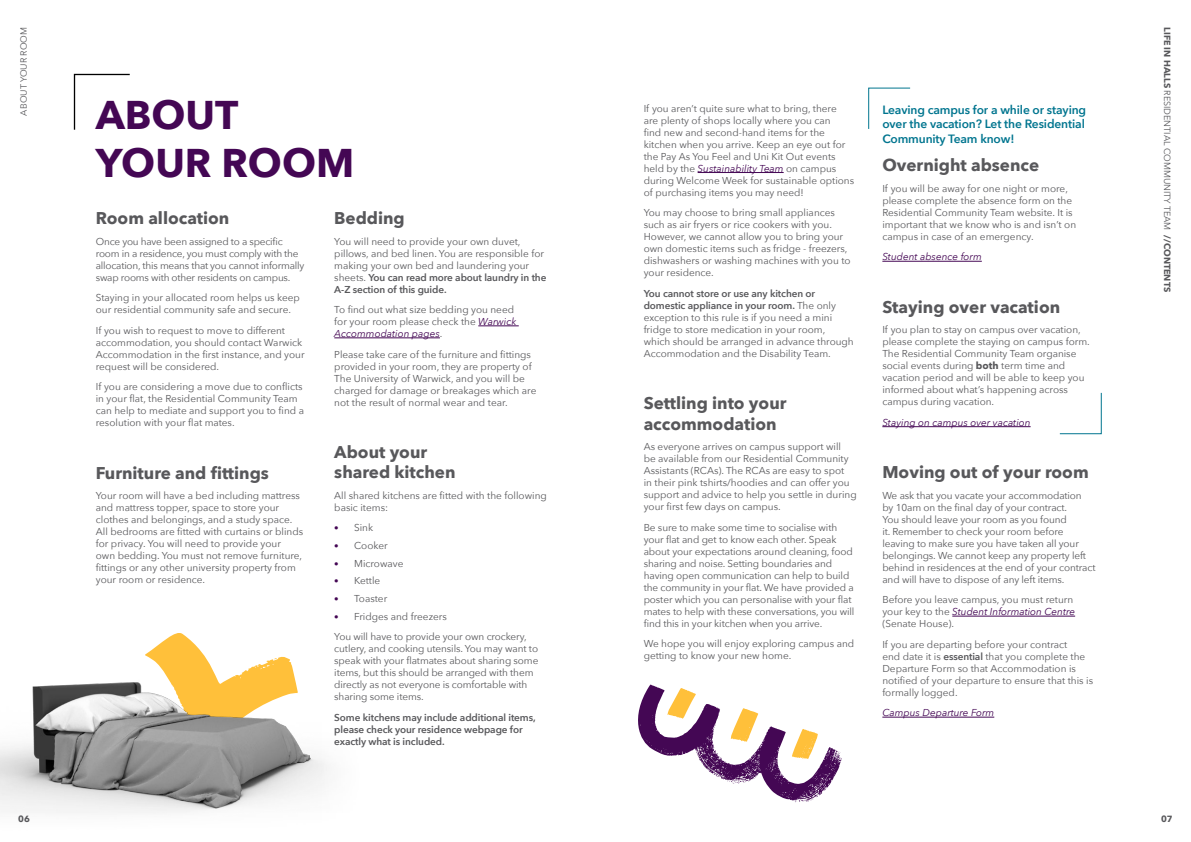
<style>
.page{position:relative;width:1191px;height:842px;background:#fff}
.page>*{position:absolute;margin:0;border:0;box-sizing:border-box;transform-origin:0 0}
.t1{font:700 40px/48px "Avenir Next";color:#440754}
.t2{font:700 17px/20.4px "Avenir Next";color:#58585b}
.t3{font:600 12px/14.4px "Avenir Next";letter-spacing:-.01em;color:#00758f;text-align:justify}
.t4{font:10px/12px "Avenir Next";color:#58585b}
.t5{font:10px/12px "Avenir Next";letter-spacing:-.02em;color:#58585b}
.t6{font:600 10px/12px "Avenir Next";letter-spacing:-.01em;color:#58585b}
.t7{font:italic 10px "Avenir Next";color:#440754}
.t8{font:9px "Avenir Next";color:#58585b}
.t9{font:700 9px "Avenir Next";color:#58585b}
.s1{font-style:italic;color:#440754}
.s2{font-weight:600}
.s3{font-size:9px;color:#440754}
.s4{font-weight:700}
</style>
<div class="page">
<hr style="left:478px;top:326px;width:41px;height:1px;background:#440754">
<hr style="left:334px;top:338px;width:106px;height:1px;background:#440754">
<svg style="left:73px;top:73px;width:57px;height:57px"></svg>
<hr style="left:697px;top:172px;width:86px;height:1px;background:#440754">
<hr style="left:882px;top:261px;width:99px;height:1px;background:#440754">
<hr style="left:882px;top:426px;width:148px;height:1px;background:#440754">
<hr style="left:952px;top:616px;width:123px;height:1px;background:#440754">
<hr style="left:882px;top:717px;width:112px;height:1px;background:#440754">
<svg style="left:868px;top:87px;width:43px;height:42px"></svg>
<svg style="left:1059px;top:392px;width:43px;height:43px"></svg>
<img style="left:0;top:633px;width:327px;height:180px">
<svg style="left:638px;top:684px;width:204px;height:119px"></svg>
<p class="t8" style="left:16px;top:115px;width:90px;rotate:-90deg">ABOUT YOUR ROOM</p>
<h1 class="t1" style="left:96px;top:91px;width:260px">ABOUT<br>YOUR ROOM</h1>
<p class="t4" style="left:643px;top:102px;width:212px">If you aren’t quite sure what to bring, there<br>are plenty of shops locally where you can<br>find new and second-hand items for the kitchen when you arrive. Keep an eye out for the Pay As You Feel and Uni Kit Out events held by the <span class="s1">Sustainability Team</span> on campus during Welcome Week for sustainable options of purchasing items you may need!</p>
<p class="t4" style="left:643px;top:206px;width:208px">You may choose to bring small appliances such as air fryers or rice cookers with you.<br>However, we cannot allow you to bring your own domestic items such as fridge - freezers, dishwashers or washing machines with you to your residence.</p>
<p class="t4" style="left:643px;top:287px;width:212px"><span class="s2">You cannot store or use any kitchen or domestic appliance in your room.</span> The only exception to this rule is if you need a mini fridge to store medication in your room, which should be arranged in advance through Accommodation and the Disability Team.</p>
<h2 class="t2" style="left:643px;top:393px;width:144px">Settling into your accommodation</h2>
<p class="t4" style="left:643px;top:440px;width:214px">As everyone arrives on campus support will<br>be available from our Residential Community Assistants (RCAs). The RCAs are easy to spot<br>in their pink tshirts/hoodies and can offer you support and advice to help you settle in during your first few days on campus.</p>
<p class="t4" style="left:643px;top:521px;width:212px">Be sure to make some time to socialise with your flat and get to know each other. Speak about your expectations around cleaning, food sharing and noise. Setting boundaries and having open communication can help to build the community in your flat. We have provided a poster which you can personalise with your flat mates to help with these conversations, you will find this in your kitchen when you arrive.</p>
<p class="t4" style="left:643px;top:637px;width:212px">We hope you will enjoy exploring campus and getting to know your new home.</p>
<h2 class="t2" style="left:96px;top:208px;width:135px">Room allocation</h2>
<p class="t5" style="left:96px;top:235px;width:210px">Once you have been assigned to a specific room in a residence, you must comply with the allocation, this means that you cannot informally swap rooms with other residents on campus.</p>
<p class="t4" style="left:96px;top:291px;width:206px">Staying in your allocated room helps us keep our residential community safe and secure.</p>
<p class="t4" style="left:96px;top:324px;width:210px">If you wish to request to move to different accommodation, you should contact Warwick Accommodation in the first instance, and your request will be considered.</p>
<p class="t4" style="left:96px;top:380px;width:210px">If you are considering a move due to conflicts in your flat, the Residential Community Team can help to mediate and support you to find a resolution with your flat mates.</p>
<h2 class="t2" style="left:96px;top:462px;width:175px">Furniture and fittings</h2>
<p class="t4" style="left:96px;top:489px;width:209px">Your room will have a bed including mattress and mattress topper, space to store your clothes and belongings, and a study space.<br>All bedrooms are fitted with curtains or blinds for privacy. You will need to provide your<br>own bedding. You must not remove furniture, fittings or any other university property from your room or residence.</p>
<h2 class="t2" style="left:334px;top:208px;width:72px">Bedding</h2>
<p class="t4" style="left:334px;top:235px;width:214px">You will need to provide your own duvet, pillows, and bed linen. You are responsible for making your own bed and laundering your sheets. <span class="s2">You can read more about laundry in the A-Z section of this guide.</span></p>
<p class="t4" style="left:334px;top:303px;width:183px">To find out what size bedding you need for your room please check the <span class="s1">Warwick<br>Accommodation pages</span>.</p>
<p class="t4" style="left:334px;top:348px;width:204px">Please take care of the furniture and fittings provided in your room, they are property of The University of Warwick, and you will be charged for damage or breakages which are not the result of normal wear and tear.</p>
<h2 class="t2" style="left:334px;top:442px;width:123px">About your shared kitchen</h2>
<p class="t4" style="left:334px;top:489px;width:214px">All shared kitchens are fitted with the following basic items:</p>
<p class="t4" style="left:334px;top:521px;width:40px"><span class="s3">•</span> Sink</p>
<p class="t4" style="left:334px;top:539px;width:55px"><span class="s3">•</span> Cooker</p>
<p class="t4" style="left:334px;top:557px;width:71px"><span class="s3">•</span> Microwave</p>
<p class="t4" style="left:334px;top:574px;width:48px"><span class="s3">•</span> Kettle</p>
<p class="t4" style="left:334px;top:592px;width:54px"><span class="s3">•</span> Toaster</p>
<p class="t4" style="left:334px;top:606px;width:194px;line-height:20.5px"><span class="s3">•</span> Fridges and freezers<br>You will have to provide your own crockery,</p>
<p class="t4" style="left:334px;top:642px;width:206px">cutlery, and cooking utensils. You may want to speak with your flatmates about sharing some items, but this should be arranged with them directly as not everyone is comfortable with sharing some items.</p>
<p class="t6" style="left:334px;top:711px;width:203px">Some kitchens may include additional items, please check your residence webpage for exactly what is included.</p>
<p class="t3" style="left:882px;top:102px;width:205px">Leaving campus for a while or staying over the vacation? Let the Residential Community Team know!</p>
<h2 class="t2" style="left:882px;top:155px;width:158px">Overnight absence</h2>
<p class="t4" style="left:882px;top:182px;width:195px">If you will be away for one night or more, please complete the absence form on the Residential Community Team website. It is important that we know who is and isn’t on campus in case of an emergency.</p>
<p class="t7" style="left:882px;top:249px;width:101px">Student absence form</p>
<h2 class="t2" style="left:882px;top:296px;width:179px">Staying over vacation</h2>
<p class="t4" style="left:882px;top:323px;width:209px">If you plan to stay on campus over vacation, please complete the staying on campus form.<br>The Residential Community Team organise social events during <span class="s4">both</span> term time and vacation period and will be able to keep you informed about what’s happening across campus during vacation.</p>
<p class="t7" style="left:882px;top:414px;width:150px">Staying on campus over vacation</p>
<h2 class="t2" style="left:882px;top:462px;width:208px">Moving out of your room</h2>
<p class="t4" style="left:882px;top:489px;width:215px">We ask that you vacate your accommodation<br>by 10am on the final day of your contract.<br>You should leave your room as you found<br>it. Remember to check your room before leaving to make sure you have taken all your belongings. We cannot keep any property left behind in residences at the end of your contract and will have to dispose of any left items.</p>
<p class="t4" style="left:882px;top:593px;width:194px">Before you leave campus, you must return your key to the <span class="s1">Student Information Centre </span>(Senate House).</p>
<p class="t4" style="left:882px;top:638px;width:212px">If you are departing before your contract<br>end date it is <span class="s2">essential</span> that you complete the Departure Form so that Accommodation is notified of your departure to ensure that this is formally logged.</p>
<p class="t7" style="left:882px;top:704px;width:113px">Campus Departure Form</p>
<p class="t8" style="left:1174px;top:27px;width:205px;rotate:90deg"><span class="s4">LIFE IN HALLS</span> RESIDENTIAL COMMUNITY TEAM</p>
<p class="t9" style="left:1175px;top:235px;width:58px;rotate:90deg">//CONTENTS</p>
<p class="t9" style="left:18px;top:811px;width:13px">06</p>
<p class="t9" style="left:1161px;top:811px;width:13px">07</p>
</div>
